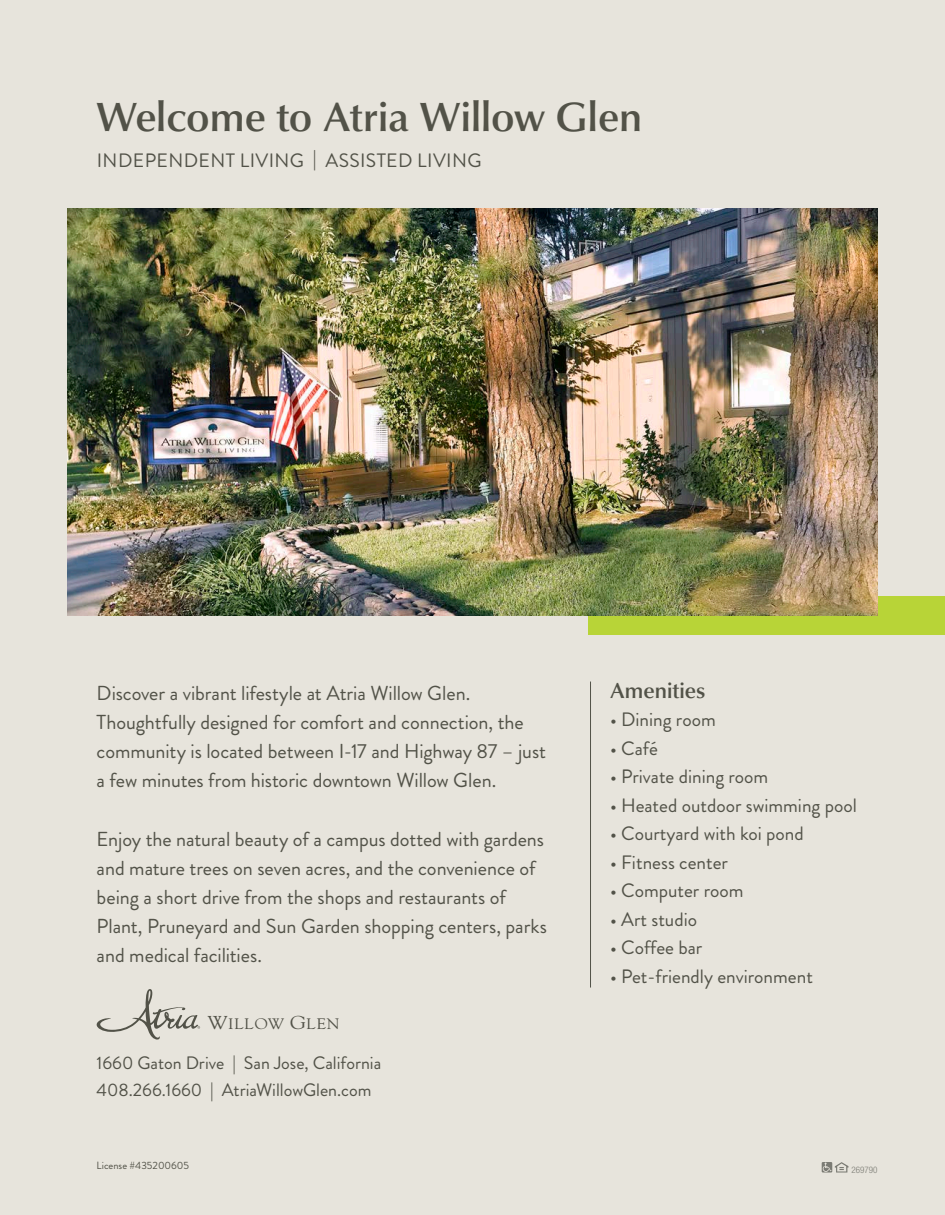
<style>
.page{position:relative;width:945px;height:1215px;background:#e7e4dc}
.page>*{position:absolute;margin:0;border:0;box-sizing:border-box;transform-origin:0 0}
.t1{font:500 42px "Classico URW";color:#525248}
.t2{font:500 22.35px "Classico URW";color:#525248}
.t3{font:20.25px/29.1px "Brandon Grotesque";letter-spacing:-.005em;color:#525248}
.t4{font:19.35px "Brandon Grotesque";color:#525248}
.t5{font:19.35px "Brandon Grotesque";letter-spacing:.02em;color:#525248}
.t6{font:18px "Brandon Grotesque";color:#525248}
.t7{font:15.15px "Goudy Std";letter-spacing:.05em;color:#525248;scale:1.1 1}
.t8{font:10.5px "Brandon Grotesque";color:#525248}
.t9{font:300 condensed 9px "Helvetica Neue LT Std";color:#7b7b74}
.s1{font-size:18.6px}
</style>
<div class="page">
<div style="left:588px;top:596px;width:357px;height:39px;background:#b8d437"></div>
<img style="left:68px;top:208px;width:810px;height:408px">
<hr style="left:590px;top:682px;width:1px;height:306px;background:#525248">
<svg style="left:822px;top:1162px;width:26px;height:11px"></svg>
<svg style="left:97px;top:989px;width:103px;height:51px;background:#d3d0c8"></svg>
<p class="t1" style="left:97px;top:85px;width:547px">Welcome to Atria Willow Glen</p>
<p class="t5" style="left:97px;top:147px;width:386px">INDEPENDENT LIVING | ASSISTED LIVING</p>
<p class="t3" style="left:97px;top:679px;width:451px">Discover a vibrant lifestyle at Atria Willow Glen.<br>Thoughtfully designed for comfort and connection, the community is located between I-17 and Highway 87 – just a few minutes from historic downtown Willow Glen.</p>
<p class="t3" style="left:97px;top:824px;width:452px">Enjoy the natural beauty of a campus dotted with gardens and mature trees on seven acres, and the convenience of being a short drive from the shops and restaurants of Plant, Pruneyard and Sun Garden shopping centers, parks and medical facilities.</p>
<p class="t7" style="left:208px;top:1014px;width:122px"><span class="s1">W</span>ILLOW <span class="s1">G</span>LEN</p>
<p class="t6" style="left:97px;top:1050px;width:286px">1660 Gaton Drive | San Jose, California</p>
<p class="t6" style="left:97px;top:1077px;width:276px">408.266.1660 | AtriaWillowGlen.com</p>
<p class="t8" style="left:97px;top:1159px;width:94px">License #435200605</p>
<p class="t2" style="left:610px;top:673px;width:97px">Amenities</p>
<p class="t4" style="left:610px;top:706px;width:107px">• Dining room</p>
<p class="t4" style="left:610px;top:735px;width:49px">• Café</p>
<p class="t4" style="left:610px;top:763px;width:160px">• Private dining room</p>
<p class="t4" style="left:610px;top:792px;width:248px">• Heated outdoor swimming pool</p>
<p class="t4" style="left:610px;top:820px;width:195px">• Courtyard with koi pond</p>
<p class="t4" style="left:610px;top:849px;width:119px">• Fitness center</p>
<p class="t4" style="left:610px;top:877px;width:135px">• Computer room</p>
<p class="t4" style="left:610px;top:906px;width:88px">• Art studio</p>
<p class="t4" style="left:610px;top:934px;width:94px">• Coffee bar</p>
<p class="t4" style="left:610px;top:963px;width:204px">• Pet-friendly environment</p>
<p class="t9" style="left:852px;top:1164px;width:27px">269790</p>
</div>
